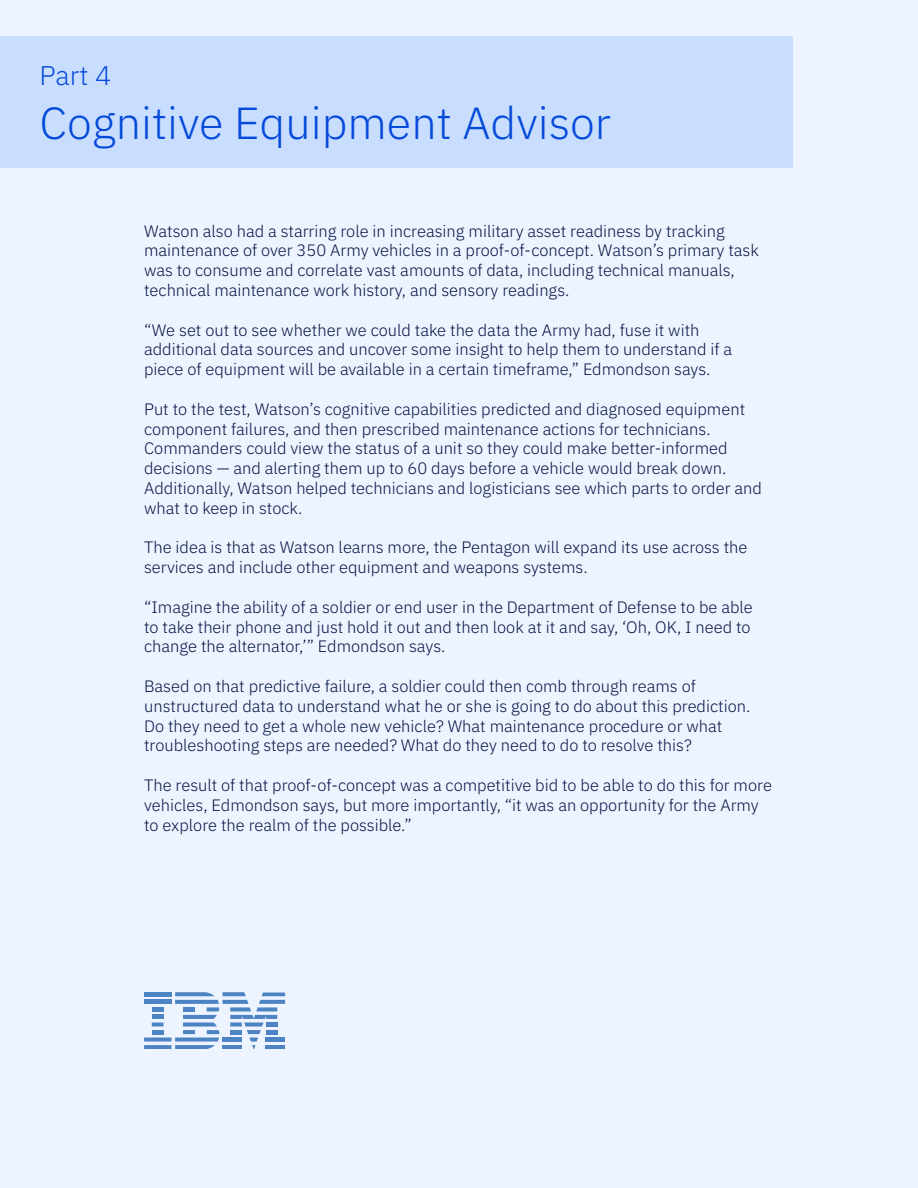
<style>
.page{position:relative;width:918px;height:1188px;background:#edf4ff}
.page>*{position:absolute;margin:0;border:0;box-sizing:border-box;transform-origin:0 0}
.t1{font:300 45px "IBM Plex Sans";color:#054ada}
.t2{font:300 27px "IBM Plex Sans";color:#054ada}
.t3{font:300 16.5px/19.8px "IBM Plex Sans";color:#051243}
</style>
<div class="page">
<svg style="left:144px;top:993px;width:141px;height:56px"></svg>
<hr style="left:223px;top:1045px;width:19px;height:4px;background:#4c83c3">
<svg style="left:144px;top:1045px;width:28px;height:4px"></svg>
<div style="left:0;top:36px;width:793px;height:132px;background:#c9deff"></div>
<h2 class="t2" style="left:39px;top:55px;width:73px">Part 4</h2>
<h1 class="t1" style="left:39px;top:89px;width:573px">Cognitive Equipment Advisor</h1>
<p class="t3" style="left:144px;top:219px;width:616px">Watson also had a starring role in increasing military asset readiness by tracking maintenance of over 350 Army vehicles in a proof-of-concept. Watson’s primary task was to consume and correlate vast amounts of data, including technical manuals, technical maintenance work history, and sensory readings.</p>
<p class="t3" style="left:144px;top:318px;width:590px">“We set out to see whether we could take the data the Army had, fuse it with additional data sources and uncover some insight to help them to understand if a piece of equipment will be available in a certain timeframe,” Edmondson says.</p>
<p class="t3" style="left:144px;top:398px;width:619px">Put to the test, Watson’s cognitive capabilities predicted and diagnosed equipment component failures, and then prescribed maintenance actions for technicians.<br>Commanders could view the status of a unit so they could make better-informed decisions — and alerting them up to 60 days before a vehicle would break down.<br>Additionally, Watson helped technicians and logisticians see which parts to order and what to keep in stock.</p>
<p class="t3" style="left:144px;top:536px;width:605px">The idea is that as Watson learns more, the Pentagon will expand its use across the services and include other equipment and weapons systems.</p>
<p class="t3" style="left:144px;top:596px;width:610px">“Imagine the ability of a soldier or end user in the Department of Defense to be able to take their phone and just hold it out and then look at it and say, ‘Oh, OK, I need to change the alternator,’” Edmondson says.</p>
<p class="t3" style="left:144px;top:675px;width:608px">Based on that predictive failure, a soldier could then comb through reams of unstructured data to understand what he or she is going to do about this prediction.<br>Do they need to get a whole new vehicle? What maintenance procedure or what troubleshooting steps are needed? What do they need to do to resolve this?</p>
<p class="t3" style="left:144px;top:774px;width:629px">The result of that proof-of-concept was a competitive bid to be able to do this for more vehicles, Edmondson says, but more importantly, “it was an opportunity for the Army to explore the realm of the possible.”</p>
</div>
